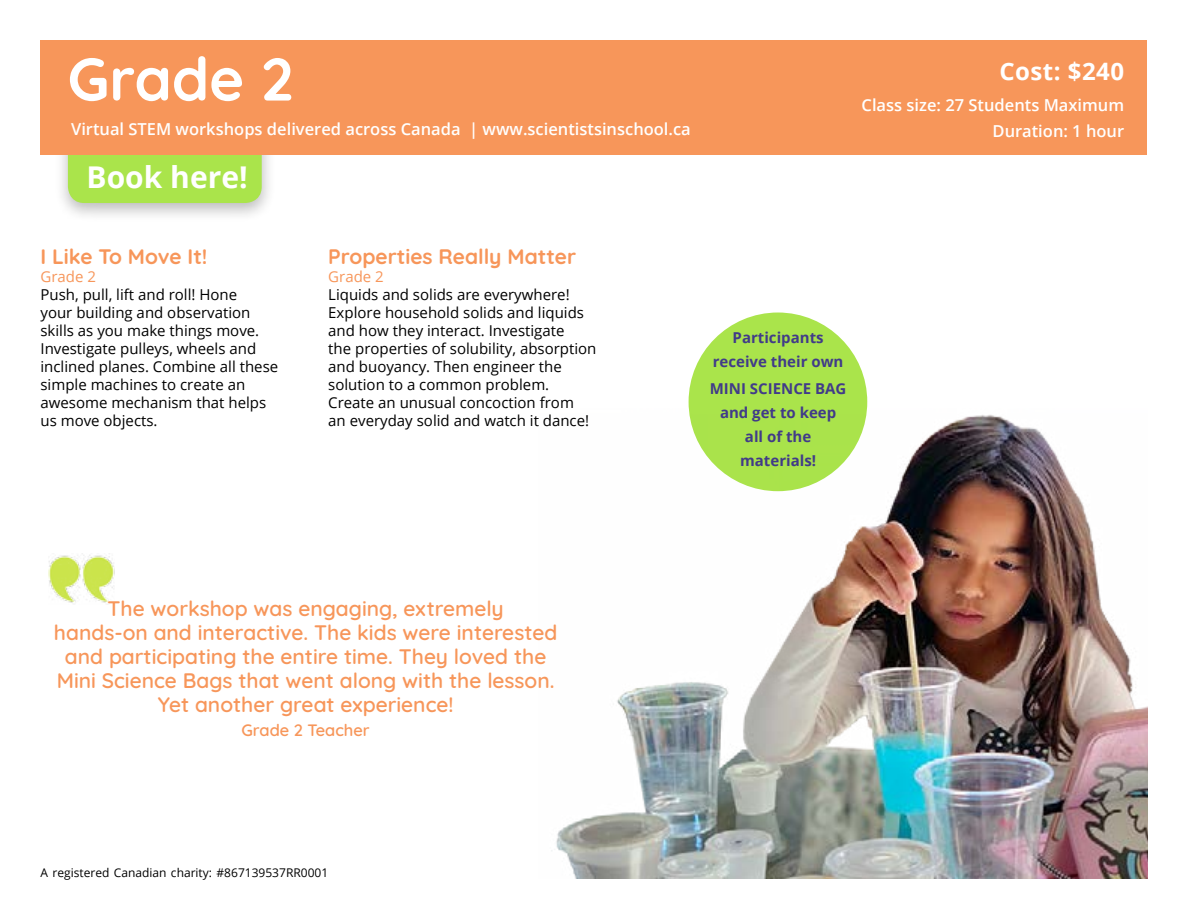
<style>
.page{position:relative;width:1188px;height:918px;background:#fff}
.page>*{position:absolute;margin:0;border:0;box-sizing:border-box;transform-origin:0 0}
.t1{font:700 60px "Quicksand";color:#fff}
.t2{font:700 30px "Open Sans";color:#fff}
.t3{font:700 24px "Open Sans";letter-spacing:.02em;color:#fff}
.t4{font:600 21px/24px "Quicksand";color:#f7965a;text-align:center}
.t5{font:700 21px "Quicksand";color:#f7965a}
.t6{font:600 16.5px/25.5px "Open Sans";color:#fff;text-align:right}
.t7{font:600 16.5px "Quicksand";color:#f7965a}
.t8{font:15px/18px "Open Sans";color:#000}
.t9{font:700 15px/24px "Open Sans";color:#413b89;text-align:center}
.t10{font:15px "Open Sans";color:#f7965a}
.t11{font:12px "Open Sans";color:#000}
</style>
<div class="page">
<div style="left:53px;top:116px;width:224px;height:108px;background:#000;opacity:.27"></div>
<div style="left:68px;top:155px;width:194px;height:48px;background:#aae44b"></div>
<div style="left:40px;top:40px;width:1108px;height:115px;background:#f7965a"></div>
<div style="left:689px;top:313px;width:178px;height:178px;background:#aae44b;border-radius:50%"></div>
<img style="left:48px;top:553px;width:67px;height:50px">
<img style="left:551px;top:409px;width:597px;height:469px">
<h1 class="t1" style="left:68px;top:33px;width:227px">Grade 2</h1>
<p class="t6" style="left:71px;top:116px;width:621px">Virtual STEM workshops delivered across Canada | www.scientistsinschool.ca</p>
<h2 class="t2" style="left:87px;top:156px;width:163px">Book here!</h2>
<h3 class="t3" style="left:999px;top:54px;width:126px">Cost: $240</h3>
<p class="t6" style="left:862px;top:92px;width:264px">Class size: 27 Students Maximum<br>Duration: 1 hour</p>
<h3 class="t5" style="left:40px;top:240px;width:169px">I Like To Move It!</h3>
<p class="t10" style="left:40px;top:266px;width:57px">Grade 2</p>
<p class="t8" style="left:40px;top:285px;width:239px">Push, pull, lift and roll! Hone<br>your building and observation skills as you make things move.<br>Investigate pulleys, wheels and inclined planes. Combine all these simple machines to create an awesome mechanism that helps us move objects.</p>
<h3 class="t5" style="left:328px;top:240px;width:249px">Properties Really Matter</h3>
<p class="t10" style="left:328px;top:266px;width:57px">Grade 2</p>
<p class="t8" style="left:328px;top:285px;width:270px">Liquids and solids are everywhere!<br>Explore household solids and liquids and how they interact. Investigate<br>the properties of solubility, absorption and buoyancy. Then engineer the solution to a common problem.<br>Create an unusual concoction from<br>an everyday solid and watch it dance!</p>
<p class="t9" style="left:713px;top:325px;width:132px">Participants receive their own</p>
<p class="t9" style="left:710px;top:376px;width:138px">MINI SCIENCE BAG and get to keep all of the materials!</p>
<h3 class="t4" style="left:54px;top:594px;width:505px">The workshop was engaging, extremely<br>hands-on and interactive. The kids were interested and participating the entire time. They loved the Mini Science Bags that went along with the lesson.<br>Yet another great experience!</h3>
<p class="t7" style="left:241px;top:717px;width:130px">Grade 2 Teacher</p>
<p class="t11" style="left:40px;top:865px;width:289px">A registered Canadian charity: #867139537RR0001</p>
</div>
